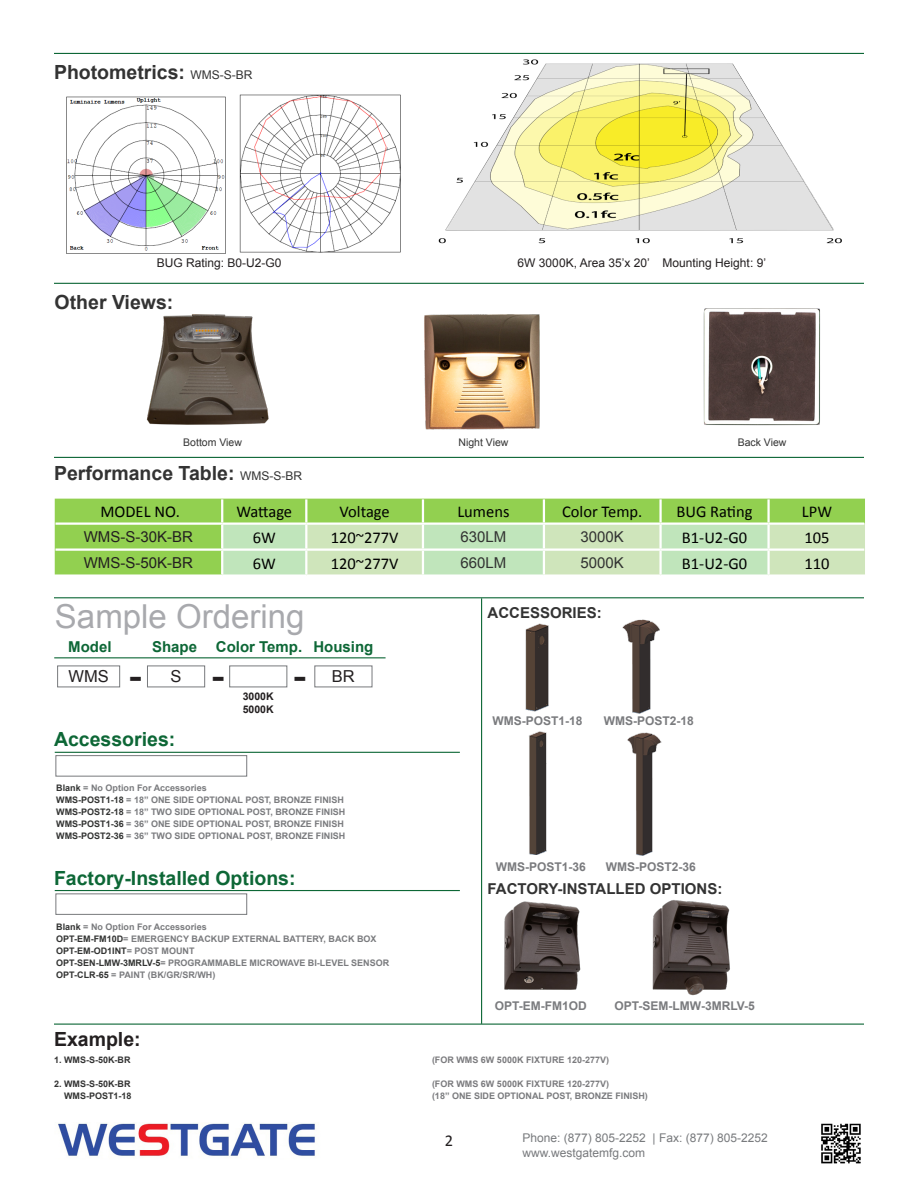
<style>
.page{position:relative;width:918px;height:1188px;background:#fff}
.page>*{position:absolute;margin:0;border:0;box-sizing:border-box;transform-origin:0 0}
.t1{font:33px "Arial";color:#a8a9ad}
.t2{font:700 28.5px "Verdana";color:#231f20}
.t3{font:700 19.5px "Arial";color:#333}
.t4{font:700 19.5px "Arial";color:#0d6736}
.t5{font:700 19.5px "Arial";color:#231f20}
.t6{font:16.5px "Calibri";color:#000}
.t7{font:16.5px "Arial";color:#231f20}
.t8{font:16.5px "Calibri";color:#231f20}
.t9{font:700 15px "Arial";color:#333}
.t10{font:700 15px "Arial";color:#0d6736}
.t11{font:15px "Arial";color:#231f20}
.t12{font:15px "Arial";color:#323332}
.t13{font:700 12px "Arial";color:#7a7b7e}
.t14{font:12px "Arial";color:#787a7d}
.t15{font:12px "Arial";color:#231f20}
.t16{font:10.5px "Arial";color:#333}
.t17{font:700 10.5px "Arial";color:#231f20}
.t18{font:700 9px "Arial";color:#7a7b7e}
.t19{font:700 9px "Arial";color:#7b7b7e}
.t20{font:700 9px "Arial";color:#323332}
.t21{font:700 9px "Arial";color:#333}
.s1{font-weight:400;font-size:12px}
.s2{color:#323332}
.s3{color:#7a7b7e}
</style>
<div class="page">
<img style="left:58px;top:1123px;width:257px;height:34px">
<img style="left:821px;top:1123px;width:40px;height:41px">
<hr style="left:54px;top:457px;width:810px;height:1px;background:#0d6736">
<hr style="left:54px;top:53px;width:810px;height:1px;background:#0d6736">
<hr style="left:54px;top:283px;width:810px;height:1px;background:#0d6736">
<div style="left:55px;top:499px;width:810px;height:75px;background:#92d050"></div>
<svg style="left:223px;top:524px;width:642px;height:50px;background:#c7e5bb"></svg>
<hr style="left:221px;top:499px;width:2px;height:23px;background:#fff">
<hr style="left:305px;top:499px;width:2px;height:23px;background:#fff">
<hr style="left:422px;top:499px;width:2px;height:23px;background:#fff">
<hr style="left:543px;top:499px;width:2px;height:23px;background:#fff">
<hr style="left:659px;top:499px;width:3px;height:23px;background:#fff">
<hr style="left:767px;top:499px;width:3px;height:23px;background:#fff">
<hr style="left:221px;top:525px;width:2px;height:23px;background:#fff">
<hr style="left:305px;top:525px;width:2px;height:23px;background:#fff">
<hr style="left:422px;top:525px;width:2px;height:23px;background:#fff">
<hr style="left:543px;top:525px;width:2px;height:23px;background:#fff">
<hr style="left:659px;top:525px;width:3px;height:23px;background:#fff">
<hr style="left:767px;top:525px;width:3px;height:23px;background:#fff">
<hr style="left:221px;top:551px;width:2px;height:23px;background:#fff">
<hr style="left:305px;top:551px;width:2px;height:23px;background:#fff">
<hr style="left:422px;top:551px;width:2px;height:23px;background:#fff">
<hr style="left:543px;top:551px;width:2px;height:23px;background:#fff">
<hr style="left:659px;top:551px;width:3px;height:23px;background:#fff">
<hr style="left:767px;top:551px;width:3px;height:23px;background:#fff">
<hr style="left:56px;top:522px;width:166px;height:3px;background:#fff">
<hr style="left:222px;top:522px;width:84px;height:3px;background:#fff">
<hr style="left:306px;top:522px;width:117px;height:3px;background:#fff">
<hr style="left:423px;top:522px;width:121px;height:3px;background:#fff">
<hr style="left:544px;top:522px;width:117px;height:3px;background:#fff">
<hr style="left:661px;top:522px;width:108px;height:3px;background:#fff">
<hr style="left:769px;top:522px;width:95px;height:3px;background:#fff">
<hr style="left:56px;top:548px;width:166px;height:3px;background:#fff">
<hr style="left:222px;top:548px;width:84px;height:3px;background:#fff">
<hr style="left:306px;top:548px;width:117px;height:3px;background:#fff">
<hr style="left:423px;top:548px;width:121px;height:3px;background:#fff">
<hr style="left:544px;top:548px;width:117px;height:3px;background:#fff">
<hr style="left:661px;top:548px;width:108px;height:3px;background:#fff">
<hr style="left:769px;top:548px;width:95px;height:3px;background:#fff">
<hr style="left:54px;top:597px;width:810px;height:1px;background:#0d6736">
<hr style="left:54px;top:1024px;width:810px;height:1px;background:#0d6736">
<img style="left:66px;top:96px;width:160px;height:158px">
<img style="left:239px;top:94px;width:162px;height:159px">
<img style="left:438px;top:59px;width:404px;height:185px">
<hr style="left:481px;top:598px;width:1px;height:426px;background:#0d6736">
<div style="left:57px;top:666px;width:63px;height:21px;border:1px solid #787a7d"></div>
<div style="left:147px;top:666px;width:58px;height:21px;border:1px solid #787a7d"></div>
<div style="left:229px;top:666px;width:58px;height:21px;background:#fff;border:1px solid #787a7d"></div>
<hr style="left:54px;top:657px;width:332px;height:1px;background:#0d6736">
<img style="left:424px;top:314px;width:116px;height:116px">
<img style="left:703px;top:308px;width:118px;height:118px">
<hr style="left:55px;top:890px;width:405px;height:1px;background:#0d6736">
<div style="left:56px;top:893px;width:191px;height:22px;background:#fff;border:1px solid #787a7d"></div>
<hr style="left:55px;top:752px;width:405px;height:1px;background:#0d6736">
<div style="left:56px;top:755px;width:191px;height:22px;background:#fff;border:1px solid #787a7d"></div>
<img style="left:525px;top:623px;width:24px;height:89px">
<img style="left:504px;top:902px;width:77px;height:88px">
<img style="left:146px;top:314px;width:123px;height:111px">
<img style="left:652px;top:900px;width:78px;height:96px">
<div style="left:314px;top:666px;width:58px;height:21px;border:1px solid #787a7d"></div>
<img style="left:627px;top:732px;width:35px;height:124px">
<img style="left:622px;top:619px;width:38px;height:95px">
<img style="left:529px;top:731px;width:18px;height:124px">
<p class="t3" style="left:54px;top:60px;width:200px">Photometrics: <span class="s1">WMS-S-BR</span></p>
<p class="t15" style="left:157px;top:255px;width:126px">BUG Rating: B0-U2-G0</p>
<p class="t15" style="left:518px;top:255px;width:250px">6W 3000K, Area 35’x 20’ Mounting Height: 9’</p>
<p class="t3" style="left:55px;top:289px;width:120px">Other Views:</p>
<p class="t16" style="left:183px;top:436px;width:60px">Bottom View</p>
<p class="t16" style="left:458px;top:436px;width:51px">Night View</p>
<p class="t16" style="left:738px;top:436px;width:50px">Back View</p>
<p class="t3" style="left:54px;top:460px;width:250px">Performance Table: <span class="s1">WMS-S-BR</span></p>
<p class="t6" style="left:100px;top:501px;width:81px">MODEL NO.</p>
<p class="t6" style="left:236px;top:501px;width:57px">Wattage</p>
<p class="t6" style="left:340px;top:501px;width:52px">Voltage</p>
<p class="t6" style="left:457px;top:501px;width:54px">Lumens</p>
<p class="t6" style="left:562px;top:501px;width:82px">Color Temp.</p>
<p class="t6" style="left:677px;top:501px;width:78px">BUG Rating</p>
<p class="t6" style="left:802px;top:501px;width:32px">LPW</p>
<p class="t11" style="left:84px;top:527px;width:111px">WMS-S-30K-BR</p>
<p class="t6" style="left:253px;top:527px;width:25px">6W</p>
<p class="t6" style="left:331px;top:527px;width:69px">120~277V</p>
<p class="t12" style="left:461px;top:527px;width:47px">630LM</p>
<p class="t12" style="left:581px;top:527px;width:45px">3000K</p>
<p class="t6" style="left:682px;top:527px;width:67px">B1-U2-G0</p>
<p class="t6" style="left:804px;top:527px;width:27px">105</p>
<p class="t11" style="left:84px;top:553px;width:111px">WMS-S-50K-BR</p>
<p class="t6" style="left:253px;top:553px;width:25px">6W</p>
<p class="t6" style="left:331px;top:553px;width:69px">120~277V</p>
<p class="t12" style="left:461px;top:553px;width:47px">660LM</p>
<p class="t12" style="left:581px;top:553px;width:45px">5000K</p>
<p class="t6" style="left:682px;top:553px;width:67px">B1-U2-G0</p>
<p class="t6" style="left:804px;top:553px;width:27px">110</p>
<p class="t1" style="left:55px;top:595px;width:251px">Sample Ordering</p>
<p class="t7" style="left:68px;top:666px;width:42px">WMS</p>
<p class="t7" style="left:171px;top:666px;width:13px">S</p>
<p class="t10" style="left:68px;top:636px;width:45px">Model</p>
<p class="t10" style="left:152px;top:636px;width:47px">Shape</p>
<p class="t10" style="left:216px;top:636px;width:88px">Color Temp.</p>
<p class="t2" style="left:129px;top:659px;width:15px">-</p>
<p class="t2" style="left:212px;top:659px;width:15px">-</p>
<p class="t17" style="left:243px;top:689px;width:32px">3000K</p>
<p class="t17" style="left:243px;top:702px;width:32px">5000K</p>
<p class="t10" style="left:313px;top:636px;width:61px">Housing</p>
<p class="t2" style="left:293px;top:659px;width:15px">-</p>
<p class="t7" style="left:332px;top:666px;width:24px">BR</p>
<p class="t4" style="left:54px;top:727px;width:123px">Accessories:</p>
<p class="t18" style="left:56px;top:782px;width:152px"><span class="s2">Blank</span> = No Option For Accessories</p>
<p class="t18" style="left:56px;top:794px;width:289px"><span class="s2">WMS-POST1-18</span> = 18” ONE SIDE OPTIONAL POST, BRONZE FINISH</p>
<p class="t18" style="left:56px;top:806px;width:291px"><span class="s2">WMS-POST2-18</span> = 18” TWO SIDE OPTIONAL POST, BRONZE FINISH</p>
<p class="t18" style="left:56px;top:818px;width:289px"><span class="s2">WMS-POST1-36</span> = 36” ONE SIDE OPTIONAL POST, BRONZE FINISH</p>
<p class="t18" style="left:56px;top:830px;width:291px"><span class="s2">WMS-POST2-36</span> = 36” TWO SIDE OPTIONAL POST, BRONZE FINISH</p>
<p class="t4" style="left:54px;top:865px;width:243px">Factory-Installed Options:</p>
<p class="t18" style="left:56px;top:920px;width:152px"><span class="s2">Blank</span> = No Option For Accessories</p>
<p class="t18" style="left:56px;top:932px;width:322px"><span class="s2">OPT-EM-FM10D</span>= EMERGENCY BACKUP EXTERNAL BATTERY, BACK BOX</p>
<p class="t20" style="left:56px;top:944px;width:140px">OPT-EM-OD1INT<span class="s3">= POST MOUNT</span></p>
<p class="t18" style="left:56px;top:956px;width:335px"><span class="s2">OPT-SEN-LMW-3MRLV-5</span>= PROGRAMMABLE MICROWAVE BI-LEVEL SENSOR</p>
<p class="t18" style="left:56px;top:968px;width:161px"><span class="s2">OPT-CLR-65</span> = PAINT (BK/GR/SR/WH)</p>
<p class="t9" style="left:488px;top:603px;width:116px">ACCESSORIES:</p>
<p class="t13" style="left:492px;top:712px;width:92px">WMS-POST1-18</p>
<p class="t13" style="left:604px;top:712px;width:92px">WMS-POST2-18</p>
<p class="t13" style="left:496px;top:859px;width:92px">WMS-POST1-36</p>
<p class="t13" style="left:606px;top:859px;width:92px">WMS-POST2-36</p>
<p class="t9" style="left:488px;top:879px;width:236px">FACTORY-INSTALLED OPTIONS:</p>
<p class="t13" style="left:495px;top:998px;width:94px">OPT-EM-FM1OD</p>
<p class="t13" style="left:615px;top:998px;width:142px">OPT-SEM-LMW-3MRLV-5</p>
<p class="t5" style="left:54px;top:1026px;width:88px">Example:</p>
<p class="t21" style="left:54px;top:1054px;width:78px">1. WMS-S-50K-BR</p>
<p class="t19" style="left:432px;top:1054px;width:179px">(FOR WMS 6W 5000K FIXTURE 120-277V)</p>
<p class="t21" style="left:54px;top:1078px;width:78px">2. WMS-S-50K-BR</p>
<p class="t19" style="left:432px;top:1078px;width:179px">(FOR WMS 6W 5000K FIXTURE 120-277V)</p>
<p class="t20" style="left:64px;top:1090px;width:69px">WMS-POST1-18</p>
<p class="t18" style="left:432px;top:1090px;width:217px">(18” ONE SIDE OPTIONAL POST, BRONZE FINISH)</p>
<p class="t8" style="left:445px;top:1130px;width:10px">2</p>
<p class="t14" style="left:522px;top:1130px;width:247px">Phone: (877) 805-2252 | Fax: (877) 805-2252</p>
<p class="t14" style="left:522px;top:1145px;width:124px">www.westgatemfg.com</p>
</div>
